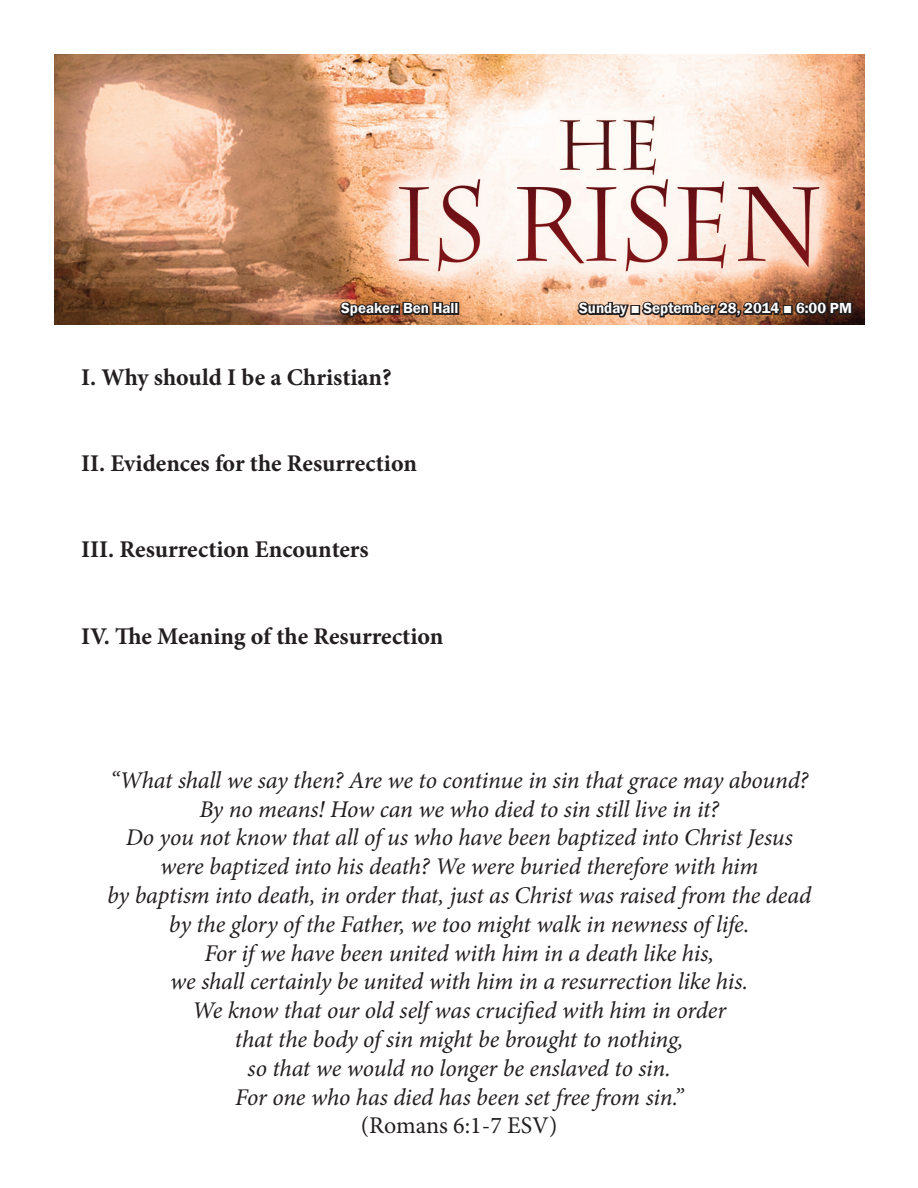
<style>
.page{position:relative;width:918px;height:1188px;background:#fff}
.page>*{position:absolute;margin:0;border:0;box-sizing:border-box;transform-origin:0 0}
.t1{font:italic 24px/28.8px "Minion Pro";letter-spacing:-.01em;color:#231f20;text-align:center}
.t2{font:700 24px "Minion Pro";color:#231f20}
.t3{font:24px "Minion Pro";letter-spacing:-.005em;color:#231f20}
.t4{font:600 15px "Franklin Gothic";color:#fff}
</style>
<div class="page">
<img style="left:54px;top:55px;width:811px;height:270px">
<svg style="left:338px;top:300px;width:116px;height:25px;background:#754b33"></svg>
<div style="left:450px;top:302px;width:5px;height:13px;border:3px solid #231f20"></div>
<div style="left:454px;top:302px;width:5px;height:13px;border:3px solid #231f20"></div>
<svg style="left:576px;top:297px;width:55px;height:23px"></svg>
<div style="left:630px;top:305px;width:10px;height:10px;border:3px solid #231f20"></div>
<svg style="left:640px;top:299px;width:142px;height:26px;background:#886048"></svg>
<div style="left:783px;top:305px;width:10px;height:10px;border:3px solid #231f20"></div>
<svg style="left:793px;top:285px;width:61px;height:35px;background:#502f21"></svg>
<p class="t4" style="left:341px;top:299px;width:119px">Speaker: Ben Hall</p>
<p class="t4" style="left:579px;top:299px;width:274px">Sunday ■ September 28, 2014 ■ 6:00 PM</p>
<p class="t2" style="left:81px;top:360px;width:312px">I. Why should I be a Christian?</p>
<p class="t2" style="left:81px;top:447px;width:337px">II. Evidences for the Resurrection</p>
<p class="t2" style="left:81px;top:533px;width:289px">III. Resurrection Encounters</p>
<p class="t2" style="left:81px;top:619px;width:364px">IV. The Meaning of the Resurrection</p>
<p class="t1" style="left:107px;top:766px;width:705px">“What shall we say then? Are we to continue in sin that grace may abound?<br>By no means! How can we who died to sin still live in it?<br>Do you not know that all of us who have been baptized into Christ Jesus were baptized into his death? We were buried therefore with him<br>by baptism into death, in order that, just as Christ was raised from the dead by the glory of the Father, we too might walk in newness of life.<br>For if we have been united with him in a death like his,<br>we shall certainly be united with him in a resurrection like his.<br>We know that our old self was crucified with him in order<br>that the body of sin might be brought to nothing,<br>so that we would no longer be enslaved to sin.<br>For one who has died has been set free from sin.”</p>
<p class="t3" style="left:361px;top:1110px;width:198px">(Romans 6:1-7 ESV)</p>
</div>
